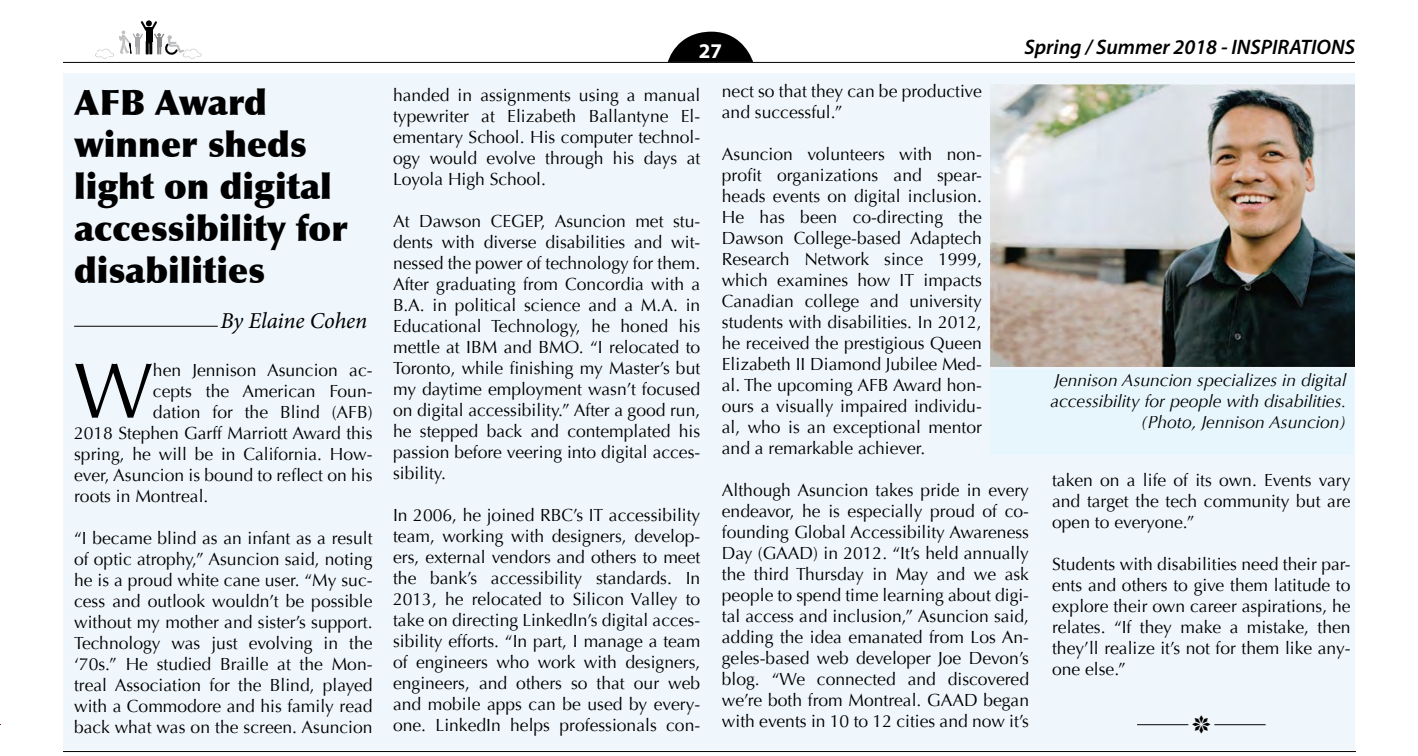
<style>
.page{position:relative;width:1418px;height:756px;background:#fff}
.page>*{position:absolute;margin:0;border:0;box-sizing:border-box;transform-origin:0 0}
.t1{font:78.75px "Optima";color:#000}
.t2{font:900 35px/42px "Optima";color:#000}
.t3{font:24.5px "Monotype Sorts";color:#000}
.t4{font:italic 22.75px "Minion Pro";letter-spacing:-.005em;color:#000}
.t5{font:italic 600 21px "Myriad Pro";color:#000}
.t6{font:700 21px "Myriad Pro";color:#fff}
.t7{font:17.5px/21px "Optima";color:#000;text-align:justify}
.t8{font:italic 17.5px/21px "Optima";color:#000;text-align:right}
</style>
<div class="page">
<svg style="left:668px;top:32px;width:85px;height:30px"></svg>
<hr style="left:63px;top:62px;width:1291px;height:1px;background:#000">
<svg style="left:95px;top:20px;width:107px;height:39px"></svg>
<div style="left:63px;top:73px;width:1291px;height:676px;background:#f0f7fc"></div>
<hr style="left:74px;top:326px;width:144px;height:1px;background:#000">
<img style="left:991px;top:85px;width:363px;height:282px">
<div style="left:990px;top:370px;width:364px;height:85px;background:#e7f6fd"></div>
<hr style="left:63px;top:751px;width:1293px;height:1px;background:#000">
<hr style="left:1137px;top:724px;width:51px;height:1px;background:#000">
<hr style="left:1214px;top:724px;width:51px;height:1px;background:#000">
<p class="t6" style="left:699px;top:37px;width:25px">27</p>
<p class="t5" style="left:1024px;top:34px;width:332px">Spring / Summer 2018 - INSPIRATIONS</p>
<h2 class="t2" style="left:74px;top:81px;width:275px">AFB Award winner sheds light on digital accessibility for disabilities</h2>
<p class="t7" style="left:393px;top:84px;width:309px">handed in assignments using a manual typewriter at Elizabeth Ballantyne El&shy;ementary School. His computer technol&shy;ogy would evolve through his days at Loyola High School.</p>
<p class="t7" style="left:393px;top:210px;width:309px">At Dawson CEGEP, Asuncion met stu&shy;dents with diverse disabilities and wit&shy;nessed the power of technology for them.<br>After graduating from Concordia with a B.A. in political science and a M.A. in Educational Technology, he honed his mettle at IBM and BMO. “I relocated to Toronto, while finishing my Master’s but my daytime employment wasn’t focused on digital accessibility.” After a good run, he stepped back and contemplated his passion before veering into digital acces&shy;sibility.</p>
<p class="t7" style="left:393px;top:504px;width:309px">In 2006, he joined RBC’s IT accessibility team, working with designers, develop&shy;ers, external vendors and others to meet the bank’s accessibility standards. In 2013, he relocated to Silicon Valley to take on directing LinkedIn’s digital acces&shy;sibility efforts. “In part, I manage a team of engineers who work with designers, engineers, and others so that our web and mobile apps can be used by every&shy;one. LinkedIn helps professionals con-</p>
<h3 class="t4" style="left:221px;top:305px;width:148px">By Elaine Cohen</h3>
<h1 class="t1" style="left:74px;top:345px;width:80px">W</h1>
<p class="t7" style="left:153px;top:359px;width:221px">hen Jennison Asuncion ac-</p>
<p class="t7" style="left:153px;top:380px;width:221px">cepts the American Foun-</p>
<p class="t7" style="left:153px;top:401px;width:221px">dation for the Blind (AFB)</p>
<p class="t7" style="left:74px;top:422px;width:300px">2018 Stephen Garff Marriott Award this</p>
<p class="t7" style="left:74px;top:443px;width:300px">spring, he will be in California. How-</p>
<p class="t7" style="left:74px;top:464px;width:300px">ever, Asuncion is bound to reflect on his</p>
<p class="t7" style="left:74px;top:485px;width:136px">roots in Montreal.</p>
<p class="t7" style="left:74px;top:527px;width:300px">“I became blind as an infant as a result of optic atrophy,” Asuncion said, noting he is a proud white cane user. “My suc&shy;cess and outlook wouldn’t be possible without my mother and sister’s support.<br>Technology was just evolving in the ‘70s.” He studied Braille at the Mon&shy;treal Association for the Blind, played with a Commodore and his family read back what was on the screen. Asuncion</p>
<p class="t7" style="left:722px;top:81px;width:261px">nect so that they can be productive and successful.”</p>
<p class="t7" style="left:722px;top:144px;width:261px">Asuncion volunteers with non&shy;profit organizations and spear&shy;heads events on digital inclusion.<br>He has been co-directing the Dawson College-based Adaptech Research Network since 1999, which examines how IT impacts Canadian college and university students with disabilities. In 2012, he received the prestigious Queen Elizabeth II Diamond Jubilee Med&shy;al. The upcoming AFB Award hon&shy;ours a visually impaired individu&shy;al, who is an exceptional mentor and a remarkable achiever.</p>
<p class="t7" style="left:722px;top:480px;width:309px">Although Asuncion takes pride in every endeavor, he is especially proud of co&shy;founding Global Accessibility Awareness Day (GAAD) in 2012. “It’s held annually the third Thursday in May and we ask people to spend time learning about digi&shy;tal access and inclusion,” Asuncion said, adding the idea emanated from Los An&shy;geles-based web developer Joe Devon’s blog. “We connected and discovered we’re both from Montreal. GAAD began with events in 10 to 12 cities and now it’s</p>
<p class="t7" style="left:1052px;top:470px;width:300px">taken on a life of its own. Events vary and target the tech community but are open to everyone.”</p>
<p class="t8" style="left:1050px;top:370px;width:297px">Jennison Asuncion specializes in digital accessibility for people with disabilities. (Photo, Jennison Asuncion)</p>
<p class="t7" style="left:1052px;top:554px;width:300px">Students with disabilities need their par&shy;ents and others to give them latitude to explore their own career aspirations, he relates. “If they make a mistake, then they’ll realize it’s not for them like any&shy;one else.”</p>
<h3 class="t3" style="left:1191px;top:714px;width:21px">k</h3>
</div>
